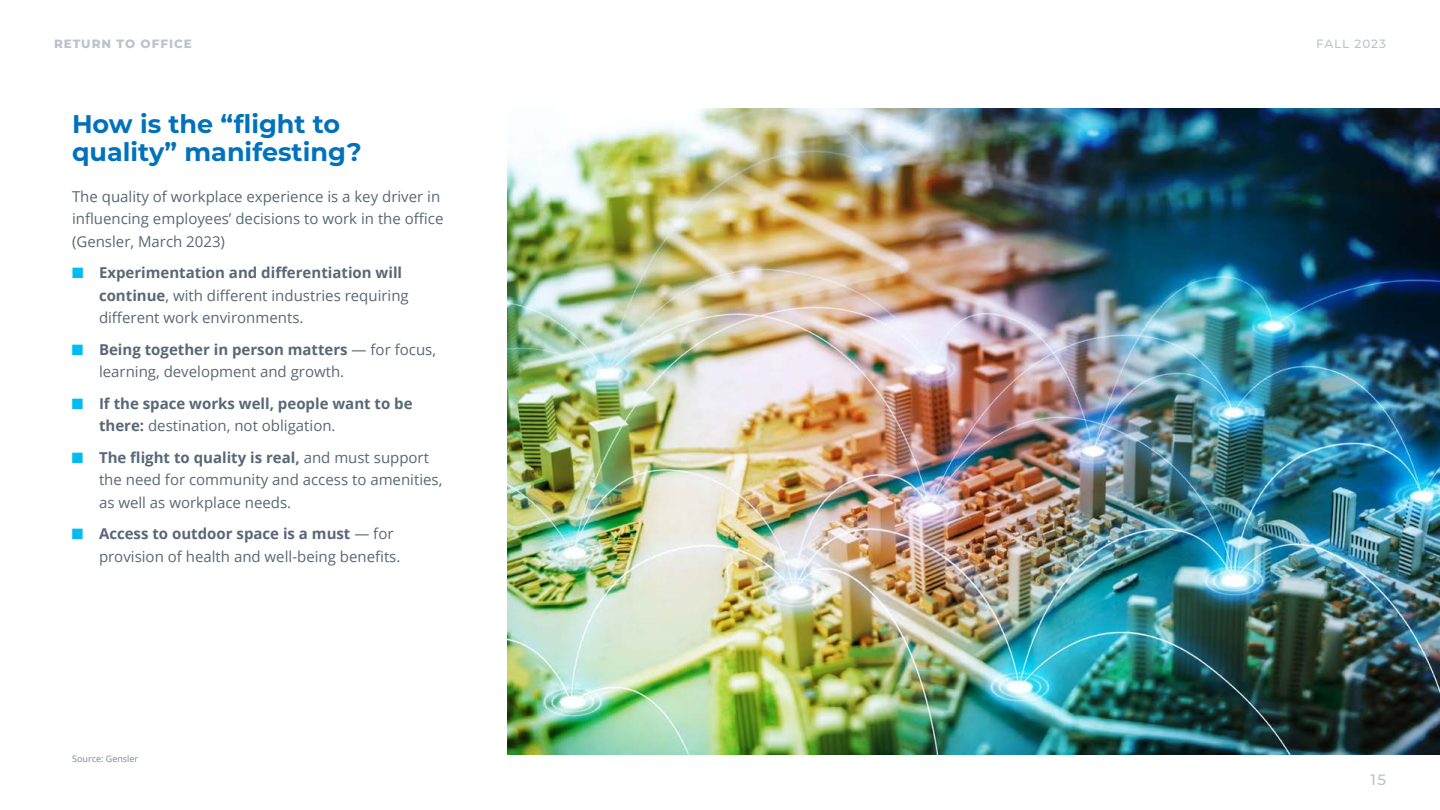
<style>
.page{position:relative;width:1440px;height:810px;background:#fff}
.page>*{position:absolute;margin:0;border:0;box-sizing:border-box;transform-origin:0 0}
.t1{font:700 25.5px/28.5px "Montserrat";color:#0072bc}
.t2{font:15px/22.5px "Open Sans";color:#586877}
.t3{font:700 15px/22.5px "Open Sans";color:#586877}
.t4{font:500 15px "Montserrat";color:#bbc3ce}
.t5{font:800 12px "Montserrat";letter-spacing:.08em;color:#bbc3ce}
.t6{font:500 12px "Montserrat";letter-spacing:.08em;color:#bbc3ce}
.t7{font:9px "Open Sans";color:#7c8a97}
.s1{color:#00bcf2}
.s2{font-weight:700}
.s3{font-weight:400}
</style>
<div class="page">
<img style="left:507px;top:108px;width:933px;height:647px">
<p class="t5" style="left:54px;top:35px;width:139px">RETURN TO OFFICE</p>
<p class="t6" style="left:1316px;top:35px;width:71px">FALL 2023</p>
<h1 class="t1" style="left:72px;top:108px;width:291px">How is the “flight to quality” manifesting?</h1>
<p class="t2" style="left:72px;top:185px;width:373px">The quality of workplace experience is a key driver in influencing employees’ decisions to work in the office (Gensler, March 2023)</p>
<p class="t2" style="left:99px;top:261px;width:311px;text-indent:-27px"><span class="s1">■</span> <span class="s2">Experimentation and differentiation will continue</span>, with different industries requiring different work environments.</p>
<p class="t2" style="left:99px;top:338px;width:339px;text-indent:-27px"><span class="s1">■</span> <span class="s2">Being together in person matters</span> — for focus, learning, development and growth.</p>
<p class="t3" style="left:99px;top:392px;width:315px;text-indent:-27px"><span class="s1">■</span> If the space works well, people want to be there: <span class="s3">destination, not obligation.</span></p>
<p class="t2" style="left:99px;top:446px;width:345px;text-indent:-27px"><span class="s1">■</span> <span class="s2">The flight to quality is real,</span> and must support the need for community and access to amenities, as well as workplace needs.</p>
<p class="t2" style="left:99px;top:522px;width:303px;text-indent:-27px"><span class="s1">■</span> <span class="s2">Access to outdoor space is a must</span> — for provision of health and well-being benefits.</p>
<p class="t7" style="left:72px;top:752px;width:68px">Source: Gensler</p>
<p class="t4" style="left:1371px;top:769px;width:17px">15</p>
</div>
